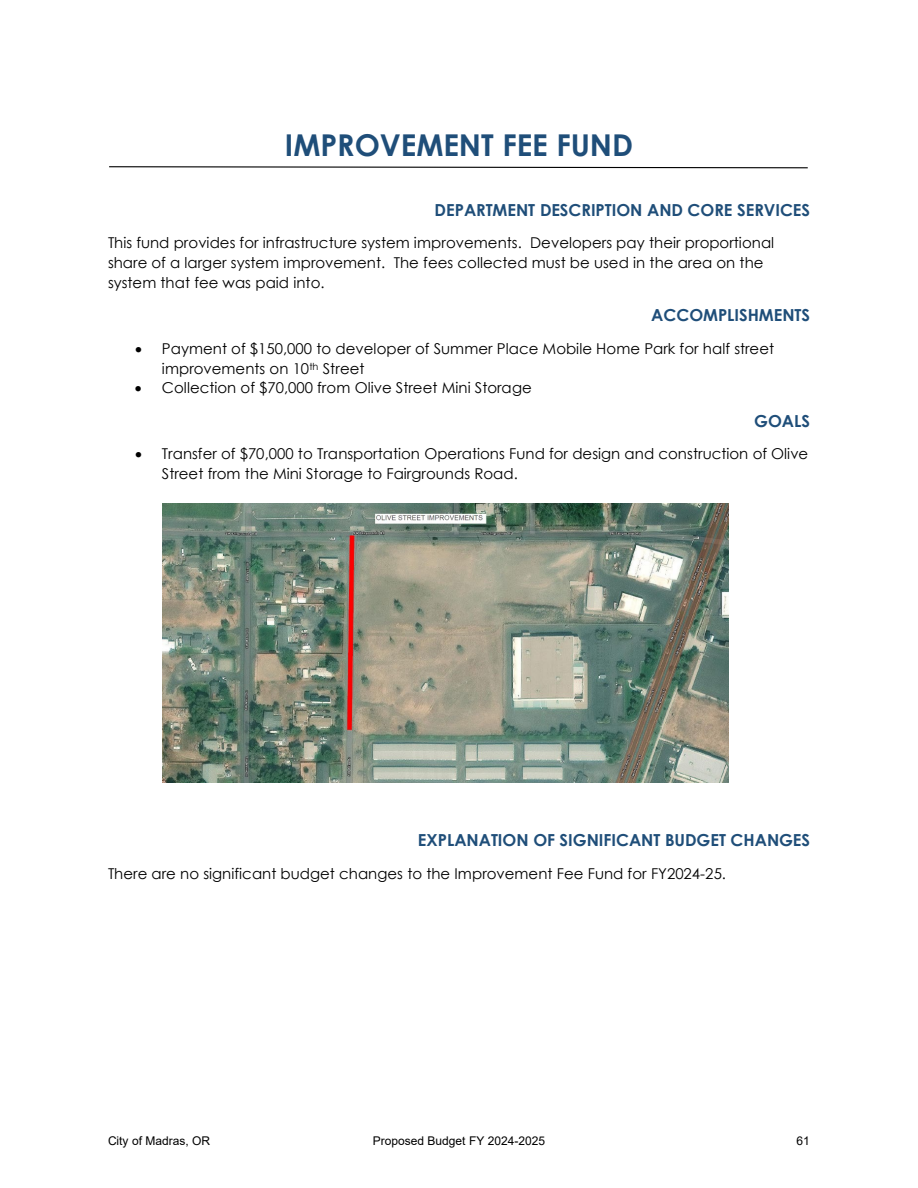
<style>
.page{position:relative;width:918px;height:1188px;background:#fff}
.page>*{position:absolute;margin:0;border:0;box-sizing:border-box;transform-origin:0 0}
.t1{font:700 30px "Century Gothic";color:#1f4e79}
.t2{font:700 16.5px "Century Gothic";color:#1f4e79}
.t3{font:15px/19.8px "Century Gothic";color:#000}
.t4{font:12px "Arial";color:#000}
</style>
<div class="page">
<img style="left:162px;top:504px;width:567px;height:279px">
<svg style="left:109px;top:166px;width:699px;height:3px"></svg>
<h1 class="t1" style="left:285px;top:123px;width:350px">IMPROVEMENT FEE FUND</h1>
<p class="t2" style="left:435px;top:197px;width:377px">DEPARTMENT DESCRIPTION AND CORE SERVICES</p>
<p class="t3" style="left:108px;top:233px;width:668px">This fund provides for infrastructure system improvements. Developers pay their proportional share of a larger system improvement. The fees collected must be used in the area on the system that fee was paid into.</p>
<p class="t2" style="left:651px;top:303px;width:160px">ACCOMPLISHMENTS</p>
<p class="t3" style="left:162px;top:338px;width:614px;text-indent:-27px">• Payment of $150,000 to developer of Summer Place Mobile Home Park for half street improvements on 10<sup>th</sup> Street</p>
<p class="t3" style="left:135px;top:378px;width:398px">• Collection of $70,000 from Olive Street Mini Storage</p>
<p class="t2" style="left:754px;top:408px;width:57px">GOALS</p>
<p class="t3" style="left:162px;top:444px;width:648px;text-indent:-27px">• Transfer of $70,000 to Transportation Operations Fund for design and construction of Olive<br>Street from the Mini Storage to Fairgrounds Road.</p>
<p class="t2" style="left:418px;top:828px;width:394px">EXPLANATION OF SIGNIFICANT BUDGET CHANGES</p>
<p class="t3" style="left:108px;top:863px;width:620px">There are no significant budget changes to the Improvement Fee Fund for FY2024-25.</p>
<p class="t4" style="left:108px;top:1132px;width:104px">City of Madras, OR</p>
<p class="t4" style="left:373px;top:1132px;width:174px">Proposed Budget FY 2024-2025</p>
<p class="t4" style="left:797px;top:1132px;width:15px">61</p>
</div>
